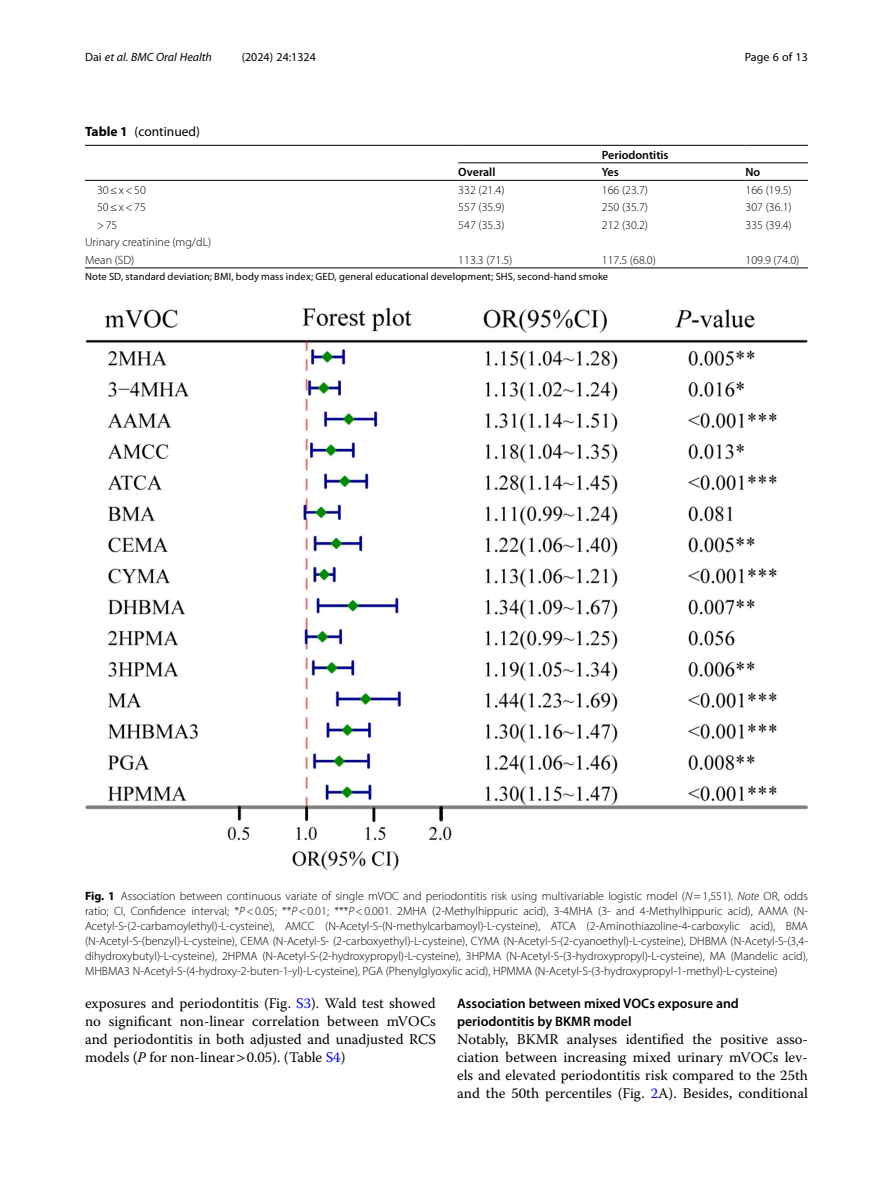
<style>
.page{position:relative;width:893px;height:1191px;background:#fff}
.page>*{position:absolute;margin:0;border:0;box-sizing:border-box;transform-origin:0 0}
.Body_Text{font:14.7px/18px "Warnock Pro";color:#000;text-align:justify}
.Body_Text_Indent{font:14.7px/18px "Warnock Pro";color:#000;text-align:justify}
.Head_2{font:600 13.8px/18px "Myriad Pro";color:#000}
.Table_Continued{font:13.5px "Myriad Pro";color:#000}
.Figure_Caption{font:300 12px/15px "Myriad Pro";color:#000;text-align:justify}
.Table_Body{font:300 12px "Myriad Pro";color:#000}
.Table_Head{font:600 12px "Myriad Pro";color:#000}
.t1{font:12px "Myriad Pro";color:#000}
.t2{font:italic 12px "Myriad Pro";color:#000}
.Table_Footnote{font:10.5px "Myriad Pro";letter-spacing:.015em;color:#000}
.s1{font-style:normal}
.s2{font-weight:700}
.s3{font-style:italic}
.s4{color:#00f}
</style>
<div class="page">
<img style="left:85px;top:307px;width:723px;height:563px">
<hr style="left:85px;top:180px;width:373px;height:1px;background:#000">
<hr style="left:458px;top:145px;width:144px;height:1px;background:#000">
<hr style="left:458px;top:163px;width:144px;height:1px;background:#000">
<hr style="left:458px;top:180px;width:144px;height:1px;background:#000">
<hr style="left:602px;top:180px;width:143px;height:1px;background:#000">
<hr style="left:745px;top:180px;width:63px;height:1px;background:#000">
<hr style="left:458px;top:268px;width:144px;height:1px;background:#000">
<hr style="left:602px;top:268px;width:143px;height:1px;background:#000">
<hr style="left:745px;top:268px;width:63px;height:1px;background:#000">
<hr style="left:85px;top:268px;width:373px;height:1px;background:#000">
<hr style="left:85px;top:145px;width:373px;height:1px;background:#000">
<hr style="left:602px;top:145px;width:143px;height:1px;background:#000">
<hr style="left:745px;top:145px;width:63px;height:1px;background:#000">
<hr style="left:602px;top:163px;width:143px;height:1px;background:#000">
<hr style="left:745px;top:163px;width:63px;height:1px;background:#000">
<p class="t2" style="left:85px;top:50px;width:128px"><span class="s1">Dai</span> et al. BMC Oral Health</p>
<p class="t1" style="left:242px;top:50px;width:76px">(2024) 24:1324</p>
<p class="t1" style="left:745px;top:50px;width:65px">Page 6 of 13</p>
<p class="Table_Continued" style="left:85px;top:123px;width:116px"><span class="s2">Table 1</span> (continued)</p>
<p class="Table_Head" style="left:602px;top:147px;width:68px">Periodontitis</p>
<p class="Table_Head" style="left:458px;top:164px;width:39px">Overall</p>
<p class="Table_Head" style="left:602px;top:164px;width:18px">Yes</p>
<p class="Table_Head" style="left:745px;top:164px;width:16px">No</p>
<p class="Table_Body" style="left:97px;top:182px;width:50px">30≤x&lt;50</p>
<p class="Table_Body" style="left:458px;top:182px;width:48px">332 (21.4)</p>
<p class="Table_Body" style="left:602px;top:182px;width:48px">166 (23.7)</p>
<p class="Table_Body" style="left:745px;top:182px;width:48px">166 (19.5)</p>
<p class="Table_Body" style="left:97px;top:200px;width:50px">50≤x&lt;75</p>
<p class="Table_Body" style="left:458px;top:200px;width:48px">557 (35.9)</p>
<p class="Table_Body" style="left:602px;top:200px;width:48px">250 (35.7)</p>
<p class="Table_Body" style="left:745px;top:200px;width:48px">307 (36.1)</p>
<p class="Table_Body" style="left:97px;top:217px;width:22px">&gt;75</p>
<p class="Table_Body" style="left:458px;top:217px;width:48px">547 (35.3)</p>
<p class="Table_Body" style="left:602px;top:217px;width:48px">212 (30.2)</p>
<p class="Table_Body" style="left:745px;top:217px;width:48px">335 (39.4)</p>
<p class="Table_Body" style="left:85px;top:235px;width:128px">Urinary creatinine (mg/dL)</p>
<p class="Table_Body" style="left:85px;top:252px;width:51px">Mean (SD)</p>
<p class="Table_Body" style="left:458px;top:252px;width:56px">113.3 (71.5)</p>
<p class="Table_Body" style="left:602px;top:252px;width:56px">117.5 (68.0)</p>
<p class="Table_Body" style="left:745px;top:252px;width:55px">109.9 (74.0)</p>
<p class="Table_Footnote" style="left:85px;top:270px;width:525px">Note SD, standard deviation; BMI, body mass index; GED, general educational development; SHS, second-hand smoke</p>
<p class="Figure_Caption" style="left:85px;top:888px;width:724px"><span class="s2">Fig. 1</span> Association between continuous variate of single mVOC and periodontitis risk using multivariable logistic model (<span class="s3">N</span>=1,551). <span class="s3">Note</span> OR, odds ratio; CI, Confidence interval; *<span class="s3">P</span>&lt;0.05; **<span class="s3">P</span>&lt;0.01; ***<span class="s3">P</span>&lt;0.001. 2MHA (2-Methylhippuric acid), 3-4MHA (3- and 4-Methylhippuric acid), AAMA (N-Acetyl-S-(2-carbamoylethyl)-L-cysteine), AMCC (N-Acetyl-S-(N-methylcarbamoyl)-L-cysteine), ATCA (2-Aminothiazoline-4-carboxylic acid), BMA (N-Acetyl-S-(benzyl)-L-cysteine), CEMA (N-Acetyl-S- (2-carboxyethyl)-L-cysteine), CYMA (N-Acetyl-S-(2-cyanoethyl)-L-cysteine), DHBMA (N-Acetyl-S-(3,4- dihydroxybutyl)-L-cysteine), 2HPMA (N-Acetyl-S-(2-hydroxypropyl)-L-cysteine), 3HPMA (N-Acetyl-S-(3-hydroxypropyl)-L-cysteine), MA (Mandelic acid), MHBMA3 N-Acetyl-S-(4-hydroxy-2-buten-1-yl)-L-cysteine), PGA (Phenylglyoxylic acid), HPMMA (N-Acetyl-S-(3-hydroxypropyl-1-methyl)-L-cysteine)</p>
<p class="Body_Text_Indent" style="left:85px;top:994px;width:352px">exposures and periodontitis (Fig. <span class="s4">S3</span>). Wald test showed no significant non-linear correlation between mVOCs and periodontitis in both adjusted and unadjusted RCS models (<span class="s3">P</span> for non-linear 0.05). (Table <span class="s4">S4</span>)</p>
<p class="Head_2" style="left:457px;top:994px;width:283px">Association between mixed VOCs exposure and periodontitis by BKMR model</p>
<p class="Body_Text" style="left:457px;top:1030px;width:352px">Notably, BKMR analyses identified the positive asso&shy;ciation between increasing mixed urinary mVOCs lev&shy;els and elevated periodontitis risk compared to the 25th and the 50th percentiles (Fig. <span class="s4">2</span>A). Besides, conditional</p>
</div>
